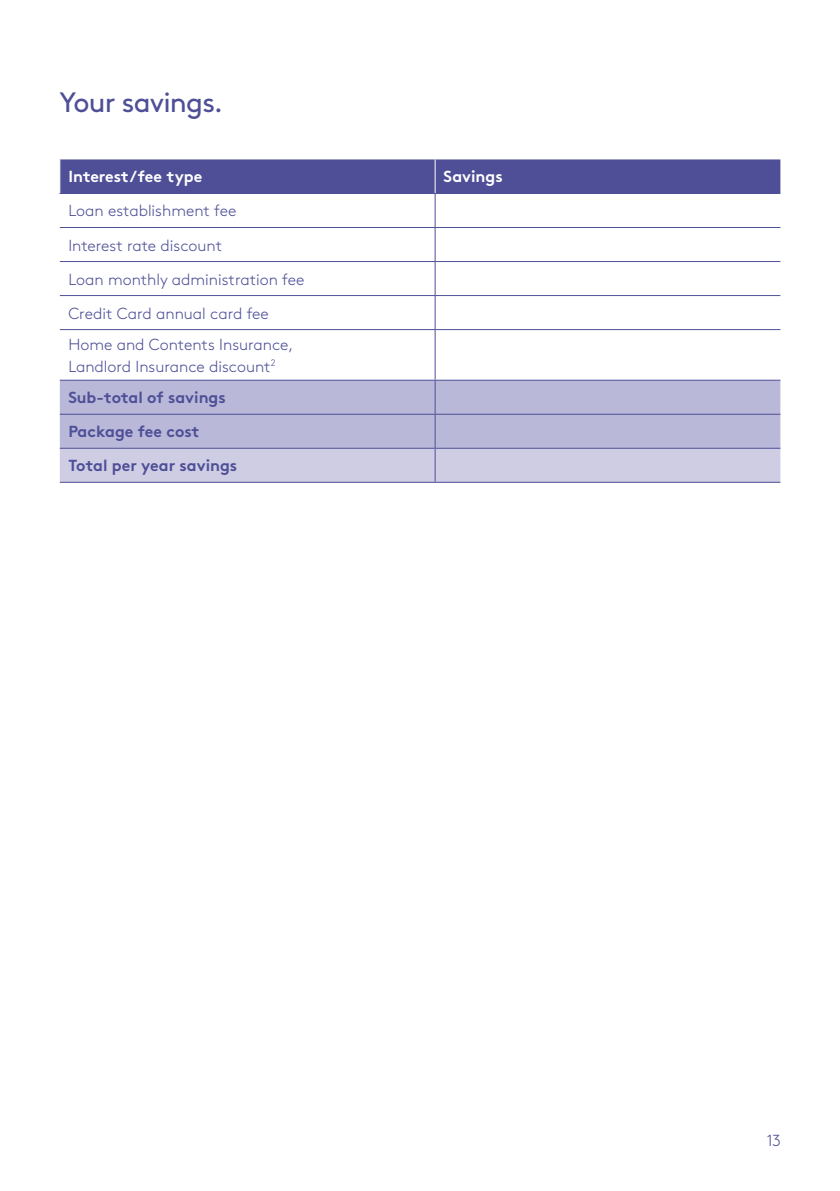
<style>
.page{position:relative;width:840px;height:1191px;background:#fff}
.page>*{position:absolute;margin:0;border:0;box-sizing:border-box;transform-origin:0 0}
.H1_LRG{font:28px "Brown";letter-spacing:-.03em;color:#4e4f97}
.Table_body{font:300 16px/21.6px "Brown";color:#4e4f97}
.Table_Sub_Section{font:700 16px "Brown";color:#4e4f97}
.Table_H1{font:700 16px "Brown";color:#fff}
.Body{font:300 16px "Brown";color:#4e4f97}
</style>
<div class="page">
<div style="left:60px;top:159px;width:720px;height:34px;background:#4e4f97"></div>
<svg style="left:60px;top:194px;width:720px;height:186px"></svg>
<div style="left:60px;top:381px;width:720px;height:67px;background:#bab8d8"></div>
<div style="left:60px;top:449px;width:720px;height:33px;background:#cfcde4"></div>
<hr style="left:60px;top:227px;width:375px;height:1px;background:#4e4f97">
<hr style="left:435px;top:227px;width:345px;height:1px;background:#4e4f97">
<hr style="left:60px;top:261px;width:375px;height:1px;background:#4e4f97">
<hr style="left:435px;top:261px;width:345px;height:1px;background:#4e4f97">
<hr style="left:60px;top:295px;width:375px;height:1px;background:#4e4f97">
<hr style="left:60px;top:329px;width:375px;height:1px;background:#4e4f97">
<hr style="left:435px;top:329px;width:345px;height:1px;background:#4e4f97">
<hr style="left:60px;top:414px;width:374px;height:1px;background:#4e4f97">
<hr style="left:435px;top:414px;width:345px;height:1px;background:#4e4f97">
<hr style="left:434px;top:159px;width:1px;height:34px;background:#fff">
<hr style="left:60px;top:448px;width:374px;height:1px;background:#4e4f97">
<hr style="left:435px;top:448px;width:345px;height:1px;background:#4e4f97">
<hr style="left:60px;top:482px;width:375px;height:1px;background:#4e4f97">
<hr style="left:435px;top:482px;width:345px;height:1px;background:#4e4f97">
<hr style="left:60px;top:193px;width:375px;height:1px;background:#4e4f97">
<hr style="left:435px;top:193px;width:345px;height:1px;background:#4e4f97">
<hr style="left:434px;top:194px;width:1px;height:33px;background:#4e4f97">
<hr style="left:434px;top:228px;width:1px;height:33px;background:#4e4f97">
<hr style="left:434px;top:262px;width:1px;height:33px;background:#4e4f97">
<hr style="left:434px;top:296px;width:1px;height:33px;background:#4e4f97">
<hr style="left:434px;top:330px;width:1px;height:50px;background:#4e4f97">
<hr style="left:435px;top:295px;width:345px;height:1px;background:#4e4f97">
<hr style="left:434px;top:448px;width:1px;height:34px;background:#4e4f97">
<hr style="left:60px;top:380px;width:375px;height:1px;background:#4e4f97">
<hr style="left:435px;top:380px;width:345px;height:1px;background:#4e4f97">
<hr style="left:434px;top:381px;width:1px;height:33px;background:#4e4f97">
<hr style="left:434px;top:414px;width:1px;height:34px;background:#4e4f97">
<p class="H1_LRG" style="left:60px;top:81px;width:165px">Your savings.</p>
<p class="Table_H1" style="left:68px;top:164px;width:135px">Interest/fee type</p>
<p class="Table_H1" style="left:443px;top:164px;width:61px">Savings</p>
<p class="Table_body" style="left:68px;top:199px;width:169px">Loan establishment fee</p>
<p class="Table_body" style="left:68px;top:233px;width:155px">Interest rate discount</p>
<p class="Table_body" style="left:68px;top:267px;width:237px">Loan monthly administration fee</p>
<p class="Table_body" style="left:68px;top:301px;width:202px">Credit Card annual card fee</p>
<p class="Table_body" style="left:68px;top:333px;width:226px">Home and Contents Insurance,<br>Landlord Insurance discount<sup>2</sup></p>
<p class="Table_Sub_Section" style="left:68px;top:384px;width:159px">Sub-total of savings</p>
<p class="Table_Sub_Section" style="left:68px;top:418px;width:133px">Package fee cost</p>
<p class="Table_Sub_Section" style="left:68px;top:452px;width:170px">Total per year savings</p>
<p class="Body" style="left:766px;top:1128px;width:15px">13</p>
</div>
